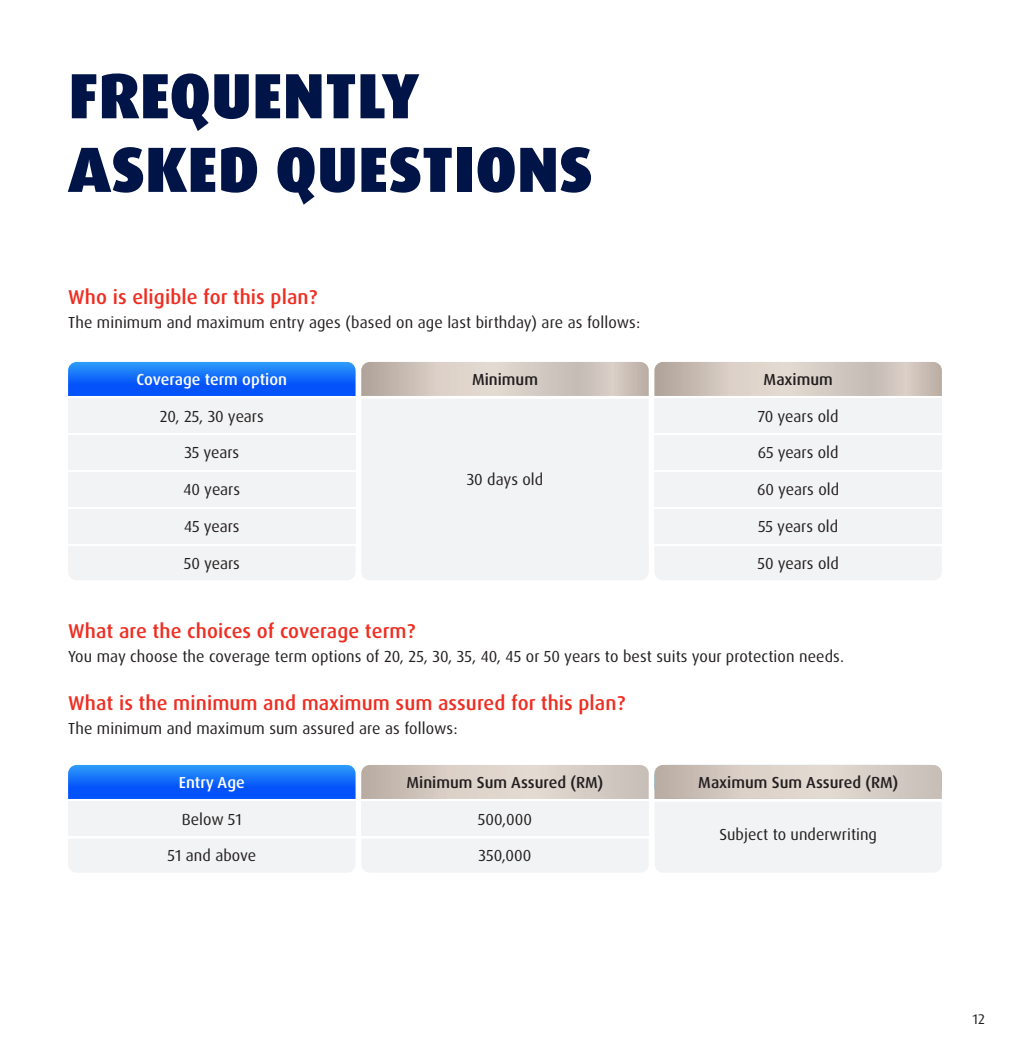
<style>
.page{position:relative;width:1010px;height:1049px;background:#fff}
.page>*{position:absolute;margin:0;border:0;box-sizing:border-box;transform-origin:0 0}
.t1{font:900 64px/73.6px "Dax OT";color:#001447}
.t2{font:500 20px "Dax OT";letter-spacing:.005em;color:#ee2e22}
.t3{font:16px "Dax OT";color:#231f20}
.t4{font:500 16px "Dax OT";color:#231f20}
.t5{font:500 16px "Dax OT";color:#fff}
.t6{font:14px "Dax OT";color:#231f20}
</style>
<div class="page">
<svg style="left:68px;top:765px;width:287px;height:34px;background:#126bfa"></svg>
<svg style="left:361px;top:765px;width:287px;height:34px;background:#d4cac2"></svg>
<svg style="left:654px;top:362px;width:287px;height:34px;background:#d0c6bd"></svg>
<svg style="left:361px;top:362px;width:287px;height:34px;background:#d0c6bd"></svg>
<svg style="left:68px;top:362px;width:287px;height:34px;background:#126bfa"></svg>
<div style="left:362px;top:399px;width:286px;height:181px;background:#f2f3f4"></div>
<div style="left:68px;top:802px;width:287px;height:34px;background:#f2f3f4"></div>
<svg style="left:654px;top:765px;width:287px;height:107px"></svg>
<div style="left:361px;top:802px;width:287px;height:34px;background:#f2f3f4"></div>
<div style="left:68px;top:839px;width:287px;height:33px;background:#f2f3f4"></div>
<div style="left:361px;top:839px;width:287px;height:33px;background:#f2f3f4"></div>
<div style="left:68px;top:399px;width:287px;height:34px;background:#f2f3f4"></div>
<div style="left:68px;top:436px;width:287px;height:34px;background:#f2f3f4"></div>
<div style="left:68px;top:472px;width:287px;height:34px;background:#f2f3f4"></div>
<div style="left:68px;top:509px;width:287px;height:34px;background:#f2f3f4"></div>
<div style="left:68px;top:546px;width:287px;height:34px;background:#f2f3f4"></div>
<div style="left:654px;top:399px;width:287px;height:34px;background:#f2f3f4"></div>
<div style="left:654px;top:436px;width:287px;height:34px;background:#f2f3f4"></div>
<div style="left:654px;top:472px;width:287px;height:34px;background:#f2f3f4"></div>
<div style="left:654px;top:509px;width:287px;height:34px;background:#f2f3f4"></div>
<div style="left:655px;top:546px;width:286px;height:34px;background:#f2f3f4"></div>
<h1 class="t1" style="left:68px;top:60px;width:526px">FREQUENTLY<br>ASKED QUESTIONS</h1>
<p class="t2" style="left:68px;top:284px;width:251px">Who is eligible for this plan?</p>
<p class="t3" style="left:68px;top:312px;width:573px">The minimum and maximum entry ages (based on age last birthday) are as follows:</p>
<p class="t5" style="left:137px;top:369px;width:152px">Coverage term option</p>
<p class="t4" style="left:472px;top:369px;width:67px">Minimum</p>
<p class="t4" style="left:763px;top:369px;width:71px">Maximum</p>
<p class="t3" style="left:160px;top:406px;width:105px">20, 25, 30 years</p>
<p class="t3" style="left:184px;top:443px;width:56px">35 years</p>
<p class="t3" style="left:757px;top:406px;width:82px">70 years old</p>
<p class="t3" style="left:757px;top:443px;width:82px">65 years old</p>
<p class="t3" style="left:183px;top:480px;width:58px">40 years</p>
<p class="t3" style="left:466px;top:469px;width:78px">30 days old</p>
<p class="t3" style="left:757px;top:480px;width:83px">60 years old</p>
<p class="t3" style="left:184px;top:516px;width:57px">45 years</p>
<p class="t3" style="left:184px;top:553px;width:58px">50 years</p>
<p class="t3" style="left:757px;top:516px;width:82px">55 years old</p>
<p class="t3" style="left:757px;top:553px;width:83px">50 years old</p>
<p class="t2" style="left:68px;top:619px;width:348px">What are the choices of coverage term?</p>
<p class="t3" style="left:68px;top:647px;width:777px">You may choose the coverage term options of 20, 25, 30, 35, 40, 45 or 50 years to best suits your protection needs.</p>
<p class="t2" style="left:68px;top:691px;width:558px">What is the minimum and maximum sum assured for this plan?</p>
<p class="t3" style="left:68px;top:719px;width:391px">The minimum and maximum sum assured are as follows:</p>
<p class="t5" style="left:179px;top:772px;width:67px">Entry Age</p>
<p class="t4" style="left:406px;top:772px;width:198px">Minimum Sum Assured (RM)</p>
<p class="t4" style="left:698px;top:772px;width:201px">Maximum Sum Assured (RM)</p>
<p class="t3" style="left:182px;top:809px;width:61px">Below 51</p>
<p class="t3" style="left:719px;top:824px;width:159px">Subject to underwriting</p>
<p class="t3" style="left:167px;top:846px;width:90px">51 and above</p>
<p class="t3" style="left:478px;top:809px;width:55px">500,000</p>
<p class="t3" style="left:478px;top:846px;width:54px">350,000</p>
<p class="t6" style="left:972px;top:1010px;width:14px">12</p>
</div>
